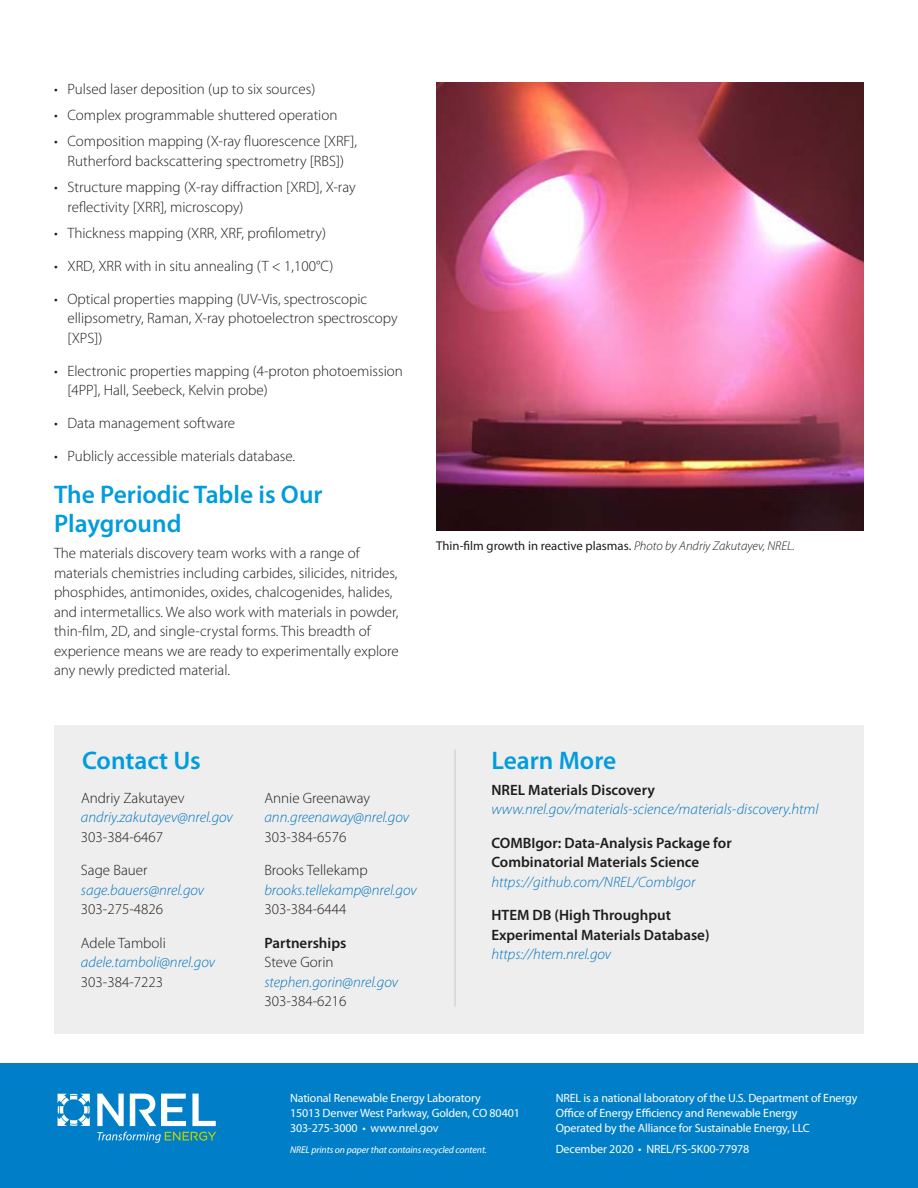
<style>
.page{position:relative;width:918px;height:1188px;background:#fff}
.page>*{position:absolute;margin:0;border:0;box-sizing:border-box;transform-origin:0 0}
.t1{font:600 25.5px/28.5px "Myriad Pro";color:#009cde}
.body{font:300 15px/19.5px "Myriad Pro";color:#1d1d1b}
.body-2{font:600 15px/19.5px "Myriad Pro";color:#1d1d1b}
.body-3{font:italic 300 15px/19.5px "Myriad Pro";color:#0075be}
.body_bullets-_lvl1{font:12.75px "Myriad Pro";color:#1d1d1b}
.Boilerplate{font:12px/15px "Myriad Pro";letter-spacing:-.01em;color:#fff}
.boilerplate{font:12px "Myriad Pro";letter-spacing:-.01em;color:#fff}
.Recycled_Content{font:italic 9.75px "Myriad Pro";letter-spacing:-.01em;color:#fff}
.s1{font-weight:300;font-style:italic}
.s2{font-weight:600;font-style:normal;color:#1d1d1b}
.s3{font-weight:300;font-style:italic;color:#0075be}
.s4{font-style:italic;color:#0075be}
.s5{font-weight:600}
</style>
<div class="page">
<div style="left:54px;top:725px;width:810px;height:309px;background:#efeeef"></div>
<hr style="left:455px;top:750px;width:1px;height:257px;background:#6c6a68">
<img style="left:436px;top:82px;width:428px;height:448px">
<div style="left:0;top:1063px;width:918px;height:125px;background:#007fc8"></div>
<svg style="left:58px;top:1094px;width:32px;height:32px"></svg>
<svg style="left:97px;top:1094px;width:27px;height:32px"></svg>
<svg style="left:130px;top:1094px;width:56px;height:32px"></svg>
<svg style="left:192px;top:1094px;width:24px;height:32px"></svg>
<svg style="left:97px;top:1132px;width:119px;height:11px"></svg>
<p class="body" style="left:54px;top:79px;width:263px">• Pulsed laser deposition (up to six sources)</p>
<p class="body" style="left:54px;top:105px;width:285px">• Complex programmable shuttered operation</p>
<p class="body" style="left:54px;top:131px;width:305px;text-align:center">• Composition mapping (X-ray fluorescence [XRF],<br>Rutherford backscattering spectrometry [RBS])</p>
<p class="body" style="left:68px;top:177px;width:290px;text-indent:-14px">• Structure mapping (X-ray diffraction [XRD], X-ray reflectivity [XRR], microscopy)</p>
<p class="body" style="left:54px;top:223px;width:274px">• Thickness mapping (XRR, XRF, profilometry)</p>
<p class="body" style="left:54px;top:256px;width:281px">• XRD, XRR with in situ annealing (T &lt; 1,100°C)</p>
<p class="body" style="left:68px;top:289px;width:332px;text-indent:-14px">• Optical properties mapping (UV-Vis, spectroscopic ellipsometry, Raman, X-ray photoelectron spectroscopy [XPS])</p>
<p class="body" style="left:68px;top:361px;width:337px;text-indent:-14px">• Electronic properties mapping (4-proton photoemission [4PP], Hall, Seebeck, Kelvin probe)</p>
<p class="body" style="left:54px;top:413px;width:183px">• Data management software</p>
<p class="body" style="left:54px;top:446px;width:243px">• Publicly accessible materials database.</p>
<h2 class="t1" style="left:54px;top:480px;width:270px">The Periodic Table is Our<br>Playground</h2>
<p class="body" style="left:54px;top:543px;width:346px">The materials discovery team works with a range of materials chemistries including carbides, silicides, nitrides, phosphides, antimonides, oxides, chalcogenides, halides, and intermetallics. We also work with materials in powder, thin-film, 2D, and single-crystal forms. This breadth of experience means we are ready to experimentally explore any newly predicted material.</p>
<p class="body_bullets-_lvl1" style="left:436px;top:538px;width:360px">Thin-film growth in reactive plasmas. <span class="s1">Photo by Andriy Zakutayev, NREL.</span></p>
<h2 class="t1" style="left:82px;top:745px;width:120px">Contact Us</h2>
<h2 class="t1" style="left:491px;top:745px;width:126px">Learn More</h2>
<p class="body-3" style="left:491px;top:780px;width:329px"><span class="s2">NREL Materials Discovery </span>www.nrel.gov/materials-science/materials-discovery.html</p>
<p class="body-2" style="left:491px;top:833px;width:242px">COMBIgor: Data-Analysis Package for<br>Combinatorial Materials Science <span class="s3">https://github.com/NREL/CombIgor</span></p>
<p class="body-2" style="left:491px;top:905px;width:220px">HTEM DB (High Throughput<br>Experimental Materials Database) <span class="s3">https://htem.nrel.gov</span></p>
<p class="body" style="left:81px;top:788px;width:153px">Andriy Zakutayev <span class="s4">andriy.zakutayev@nrel.gov<br></span>303-384-6467</p>
<p class="body" style="left:81px;top:861px;width:125px">Sage Bauer <span class="s4">sage.bauers@nrel.gov<br></span>303-275-4826</p>
<p class="body" style="left:81px;top:933px;width:136px">Adele Tamboli <span class="s4">adele.tamboli@nrel.gov<br></span>303-384-7223</p>
<p class="body" style="left:264px;top:788px;width:146px">Annie Greenaway <span class="s4">ann.greenaway@nrel.gov<br></span>303-384-6576</p>
<p class="body" style="left:264px;top:861px;width:154px">Brooks Tellekamp <span class="s4">brooks.tellekamp@nrel.gov<br></span>303-384-6444</p>
<p class="body" style="left:264px;top:933px;width:135px"><span class="s5">Partnerships<br></span>Steve Gorin <span class="s4">stephen.gorin@nrel.gov<br></span>303-384-6216</p>
<p class="Boilerplate" style="left:290px;top:1090px;width:231px">National Renewable Energy Laboratory<br>15013 Denver West Parkway, Golden, CO 80401<br>303-275-3000 • www.nrel.gov</p>
<p class="Recycled_Content" style="left:290px;top:1143px;width:198px">NREL prints on paper that contains recycled content.</p>
<p class="Boilerplate" style="left:556px;top:1090px;width:303px">NREL is a national laboratory of the U.S. Department of Energy<br>Office of Energy Efficiency and Renewable Energy<br>Operated by the Alliance for Sustainable Energy, LLC</p>
<p class="boilerplate" style="left:556px;top:1141px;width:195px">December 2020 • NREL/FS-5K00-77978</p>
</div>
